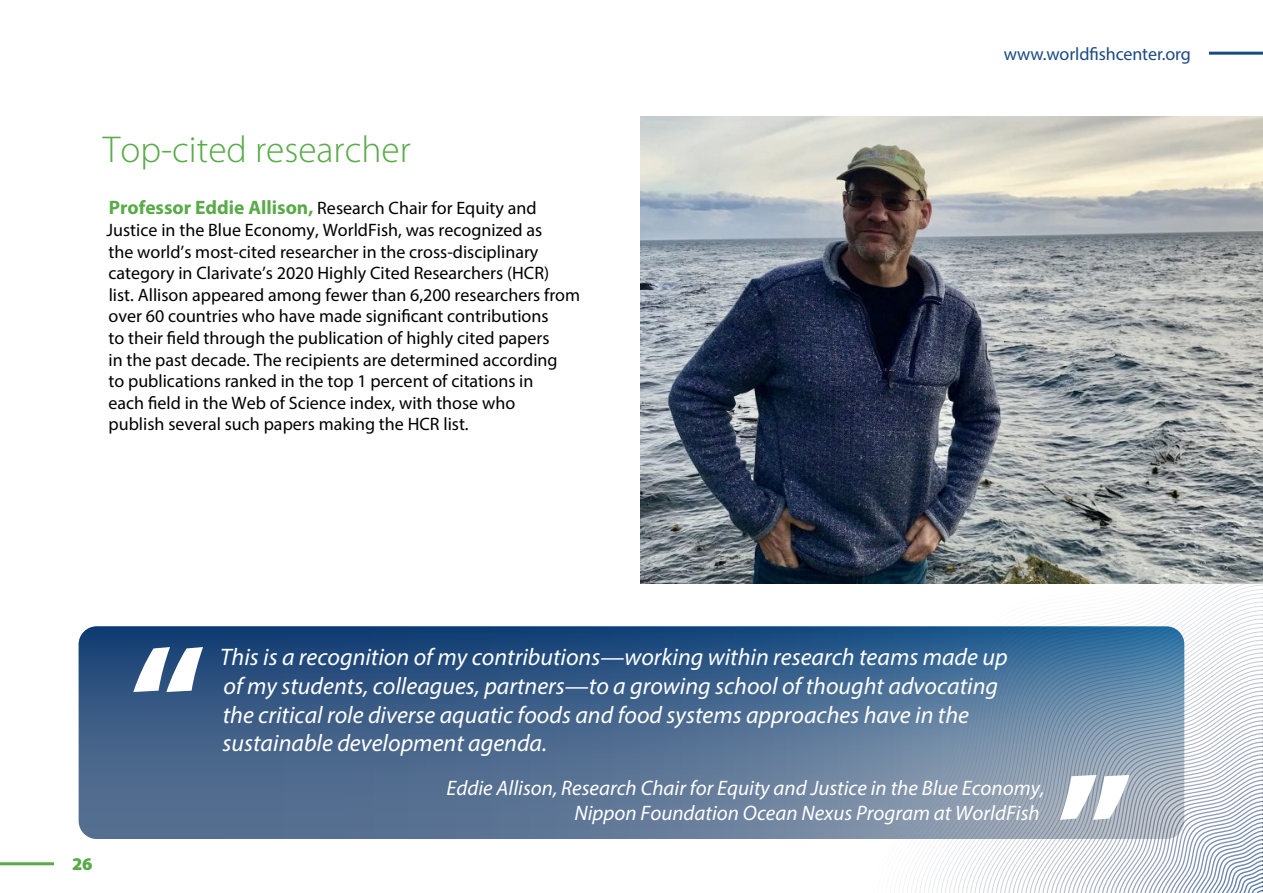
<style>
.page{position:relative;width:1263px;height:893px;background:#fff}
.page>*{position:absolute;margin:0;border:0;box-sizing:border-box;transform-origin:0 0}
.t1{font:300 37.5px "Myriad Pro";color:#58ab47}
.t2{font:italic 24px/28.8px "Myriad Pro";color:#fff}
.t3{font:italic 21px/25.2px "Myriad Pro";color:#fff;text-align:right}
.t4{font:18px/21.6px "Myriad Pro";color:#000}
.t5{font:18px "Myriad Pro";letter-spacing:-.005em;color:#1b4985}
.t6{font:900 18px "Myriad Pro";color:#58ab47}
.s1{font-weight:700;font-size:19.5px;color:#58ab47}
</style>
<div class="page">
<hr style="left:0;top:862px;width:54px;height:3px;background:#58ab47">
<hr style="left:1209px;top:52px;width:54px;height:3px;background:#1b4985">
<svg style="left:79px;top:626px;width:1105px;height:213px;background:#4a6a8f"></svg>
<svg style="left:133px;top:647px;width:70px;height:45px"></svg>
<svg style="left:1050px;top:584px;width:213px;height:309px"></svg>
<img style="left:640px;top:116px;width:623px;height:468px">
<h1 class="t1" style="left:103px;top:129px;width:309px">Top-cited researcher</h1>
<p class="t4" style="left:107px;top:197px;width:475px"><span class="s1">Professor Eddie Allison,</span> Research Chair for Equity and Justice in the Blue Economy, WorldFish, was recognized as<br>the world’s most-cited researcher in the cross-disciplinary category in Clarivate’s 2020 Highly Cited Researchers (HCR)<br>list. Allison appeared among fewer than 6,200 researchers from over 60 countries who have made significant contributions<br>to their field through the publication of highly cited papers<br>in the past decade. The recipients are determined according<br>to publications ranked in the top 1 percent of citations in<br>each field in the Web of Science index, with those who<br>publish several such papers making the HCR list.</p>
<p class="t5" style="left:1004px;top:43px;width:189px">www.worldfishcenter.org</p>
<p class="t6" style="left:72px;top:852px;width:22px">26</p>
<p class="t2" style="left:220px;top:642px;width:789px">This is a recognition of my contributions—working within research teams made up of my students, colleagues, partners—to a growing school of thought advocating the critical role diverse aquatic foods and food systems approaches have in the sustainable development agenda.</p>
<p class="t3" style="left:447px;top:775px;width:599px">Eddie Allison, Research Chair for Equity and Justice in the Blue Economy,<br>Nippon Foundation Ocean Nexus Program at WorldFish</p>
</div>
